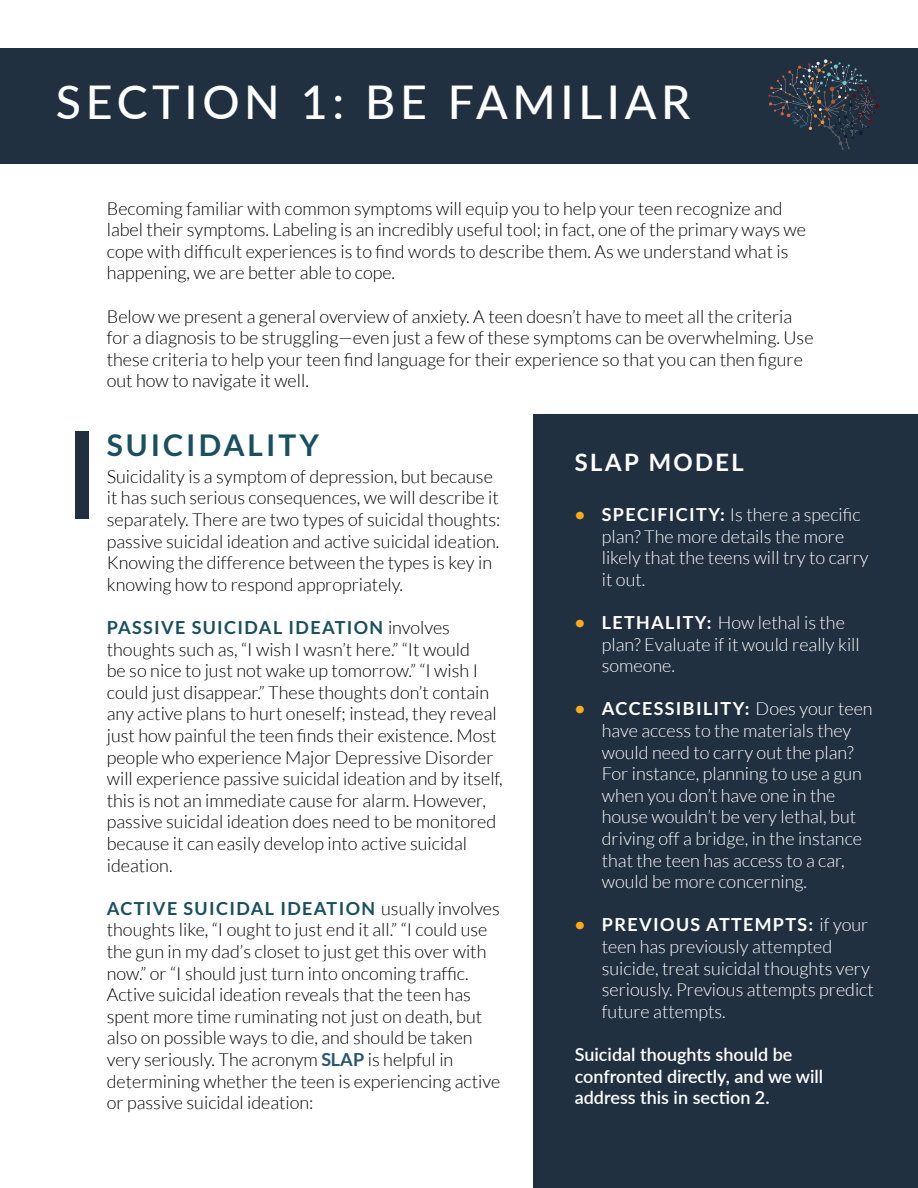
<style>
.page{position:relative;width:918px;height:1188px;background:#fff}
.page>*{position:absolute;margin:0;border:0;box-sizing:border-box;transform-origin:0 0}
.t1{font:500 46.5px "Lato";letter-spacing:.1em;color:#fff}
.t2{font:700 30px "Lato";letter-spacing:.1em;color:#195060}
.t3{font:700 24px "Lato";letter-spacing:.1em;color:#fff}
.t4{font:300 18px/21.6px "Lato";color:#000}
.t5{font:300 18px/21.6px "Lato";color:#fff}
.t6{font:600 18px/21.6px "Lato";color:#fff}
.s1{font-weight:700;color:#195060}
.s2{font-weight:700;color:#275576}
.s3{font-weight:700;color:#fbab18}
.s4{font-weight:700}
</style>
<div class="page">
<div style="left:0;top:48px;width:918px;height:116px;background:#203041"></div>
<svg style="left:768px;top:59px;width:111px;height:91px"></svg>
<div style="left:533px;top:414px;width:385px;height:774px;background:#203041"></div>
<div style="left:76px;top:431px;width:13px;height:88px;background:#203041"></div>
<h1 class="t1" style="left:56px;top:69px;width:636px">SECTION 1: BE FAMILIAR</h1>
<p class="t4" style="left:107px;top:197px;width:701px">Becoming familiar with common symptoms will equip you to help your teen recognize and label their symptoms. Labeling is an incredibly useful tool; in fact, one of the primary ways we cope with difficult experiences is to find words to describe them. As we understand what is happening, we are better able to cope.</p>
<p class="t4" style="left:107px;top:305px;width:708px">Below we present a general overview of anxiety. A teen doesn’t have to meet all the criteria for a diagnosis to be struggling—even just a few of these symptoms can be overwhelming. Use these criteria to help your teen find language for their experience so that you can then figure out how to navigate it well.</p>
<h2 class="t2" style="left:107px;top:428px;width:214px">SUICIDALITY</h2>
<p class="t4" style="left:107px;top:466px;width:395px">Suicidality is a symptom of depression, but because it has such serious consequences, we will describe it separately. There are two types of suicidal thoughts: passive suicidal ideation and active suicidal ideation.<br>Knowing the difference between the types is key in knowing how to respond appropriately.</p>
<p class="t4" style="left:107px;top:617px;width:397px"><span class="s1">PASSIVE SUICIDAL IDEATION</span> involves thoughts such as, “I wish I wasn’t here.” “It would<br>be so nice to just not wake up tomorrow.” “I wish I could just disappear.” These thoughts don’t contain any active plans to hurt oneself; instead, they reveal just how painful the teen finds their existence. Most people who experience Major Depressive Disorder will experience passive suicidal ideation and by itself, this is not an immediate cause for alarm. However, passive suicidal ideation does need to be monitored because it can easily develop into active suicidal ideation.</p>
<p class="t4" style="left:107px;top:898px;width:395px"><span class="s1">ACTIVE SUICIDAL IDEATION</span> usually involves thoughts like, “I ought to just end it all.” “I could use the gun in my dad’s closet to just get this over with now.” or “I should just turn into oncoming traffic.<br>Active suicidal ideation reveals that the teen has spent more time ruminating not just on death, but also on possible ways to die, and should be taken very seriously. The acronym <span class="s2">SLAP</span> is helpful in determining whether the teen is experiencing active or passive suicidal ideation:</p>
<h3 class="t3" style="left:575px;top:448px;width:171px">SLAP MODEL</h3>
<p class="t5" style="left:602px;top:504px;width:268px;text-indent:-27px"><span class="s3">•</span> <span class="s4">SPECIFICITY:</span> Is there a specific plan? The more details the more likely that the teens will try to carry it out.</p>
<p class="t5" style="left:602px;top:612px;width:260px;text-indent:-27px"><span class="s3">•</span> <span class="s4">LETHALITY:</span> How lethal is the plan? Evaluate if it would really kill someone.</p>
<p class="t5" style="left:602px;top:698px;width:272px;text-indent:-27px"><span class="s3">•</span> <span class="s4">ACCESSIBILITY:</span> Does your teen have access to the materials they would need to carry out the plan?<br>For instance, planning to use a gun when you don’t have one in the house wouldn’t be very lethal, but driving off a bridge, in the instance that the teen has access to a car, would be more concerning.</p>
<p class="t5" style="left:602px;top:914px;width:274px;text-indent:-27px"><span class="s3">•</span> <span class="s4">PREVIOUS ATTEMPTS:</span> if your teen has previously attempted suicide, treat suicidal thoughts very seriously. Previous attempts predict future attempts.</p>
<p class="t6" style="left:575px;top:1043px;width:250px">Suicidal thoughts should be confronted directly, and we will address this in section 2.</p>
</div>
